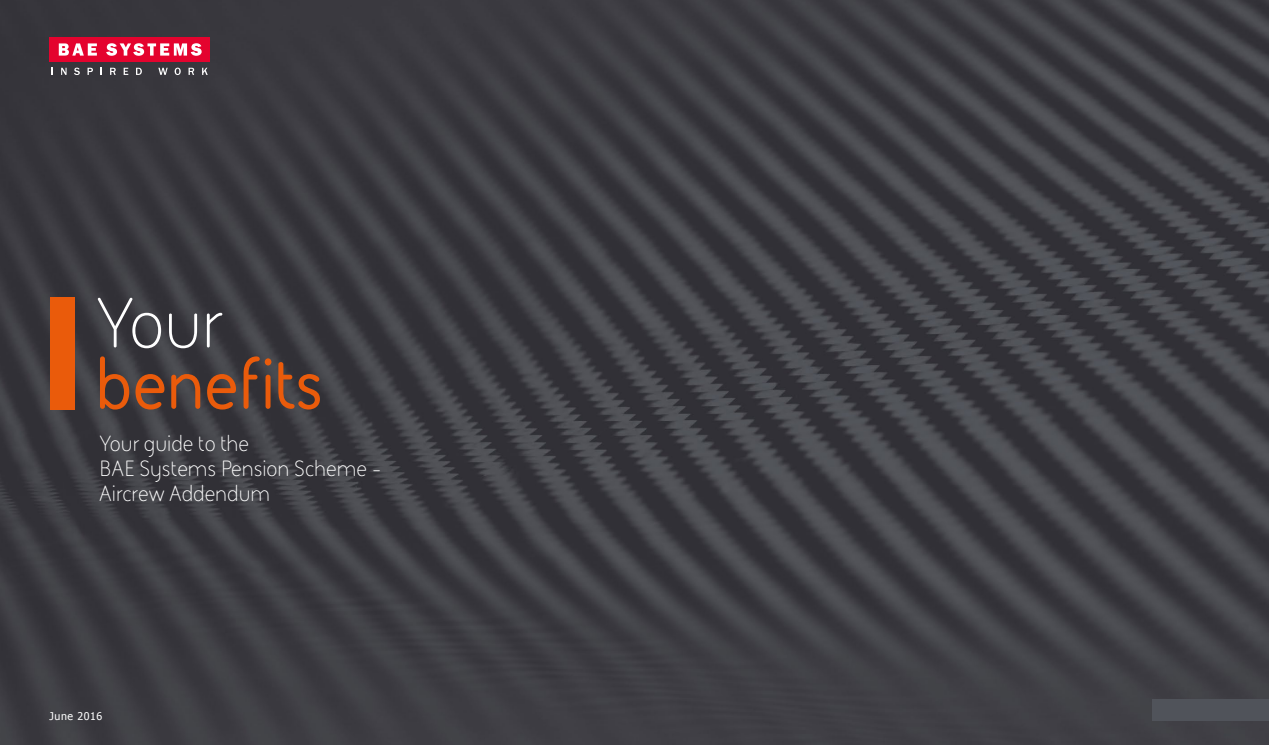
<style>
.page{position:relative;width:1269px;height:745px;background:#fff}
.page>*{position:absolute;margin:0;border:0;box-sizing:border-box;transform-origin:0 0}
.t1{font:700 72.5px "BAE Systems";letter-spacing:-.005em;color:#ea5b0b}
.t2{font:72.5px "BAE Systems";color:#fff}
.t3{font:22.5px/25px "BAE Systems";color:#fff}
.t4{font:10.62px "Tahoma";letter-spacing:.05em;color:#fff}
</style>
<div class="page">
<img style="left:0;top:0;width:1268px;height:744px">
<div style="left:50px;top:297px;width:24px;height:112px;background:#ea5b0b"></div>
<div style="left:50px;top:37px;width:160px;height:25px;background:#e4032e"></div>
<svg style="left:106px;top:43px;width:96px;height:13px"></svg>
<svg style="left:59px;top:43px;width:38px;height:13px"></svg>
<svg style="left:61px;top:68px;width:6px;height:7px"></svg>
<svg style="left:74px;top:68px;width:6px;height:7px"></svg>
<svg style="left:88px;top:68px;width:5px;height:7px"></svg>
<svg style="left:110px;top:68px;width:6px;height:7px"></svg>
<svg style="left:124px;top:68px;width:4px;height:7px"></svg>
<svg style="left:136px;top:68px;width:6px;height:7px"></svg>
<svg style="left:158px;top:68px;width:10px;height:7px"></svg>
<svg style="left:175px;top:68px;width:6px;height:7px"></svg>
<svg style="left:188px;top:68px;width:6px;height:7px"></svg>
<svg style="left:202px;top:68px;width:6px;height:7px"></svg>
<div style="left:1152px;top:698px;width:116px;height:21px;background:#50535a"></div>
<h1 class="t2" style="left:95px;top:275px;width:129px">Your</h1>
<h1 class="t1" style="left:95px;top:335px;width:230px">benefits</h1>
<p class="t3" style="left:99px;top:430px;width:284px">Your guide to the<br>BAE Systems Pension Scheme -<br>Aircrew Addendum</p>
<p class="t4" style="left:50px;top:708px;width:54px">June 2016</p>
</div>
